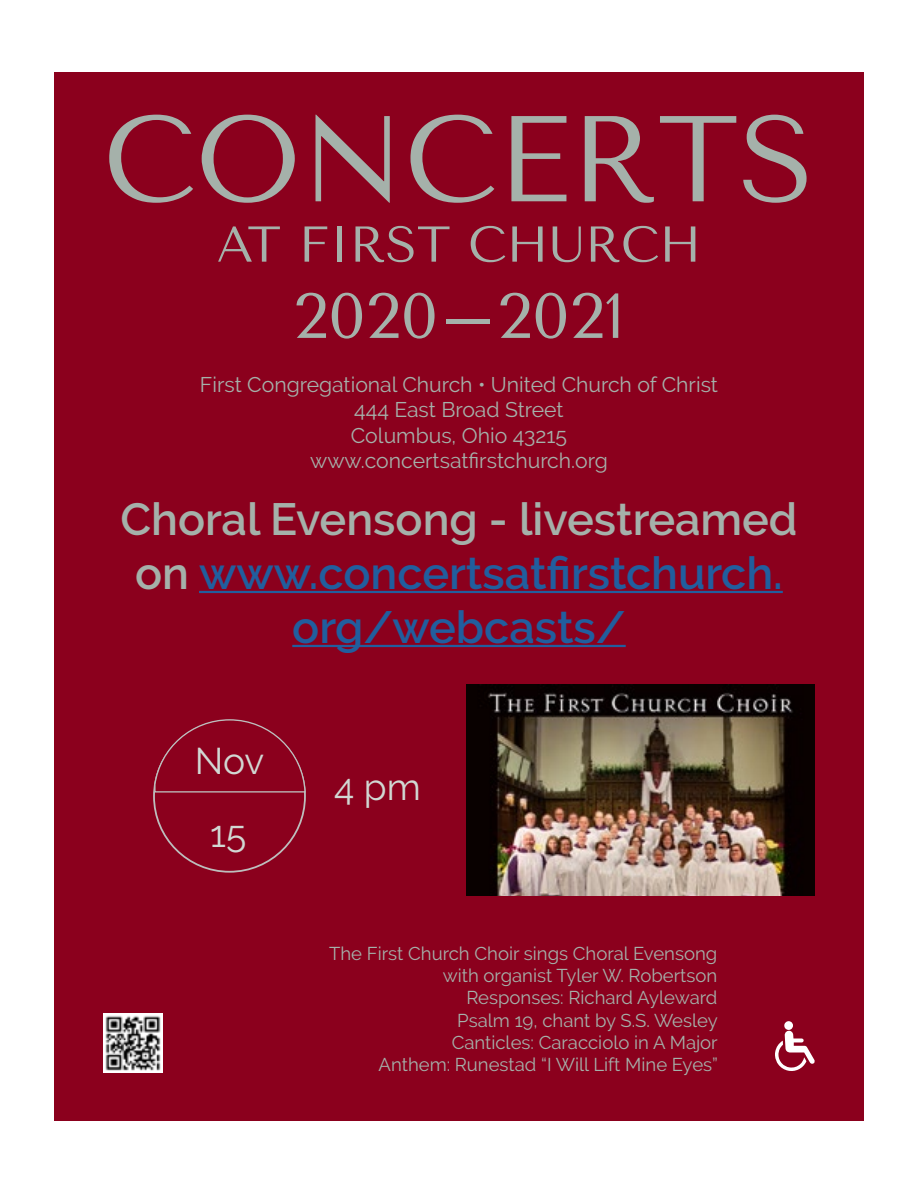
<style>
.page{position:relative;width:918px;height:1188px;background:#fff}
.page>*{position:absolute;margin:0;border:0;box-sizing:border-box;transform-origin:0 0}
.t1{font:121.8px "Tenor Sans";color:#a5b1aa}
.t2{font:63.6px "Tenor Sans";color:#a5b1aa}
.t3{font:50.25px "Tenor Sans";color:#a5b1aa}
.t4{font:600 45px/54px "Raleway";color:#215e9e;text-align:center}
.t5{font:37.05px "Raleway";letter-spacing:-.005em;color:#d1d8d3}
.t6{font:21.15px/25.3px "Raleway";color:#a5b1aa;text-align:center}
.t7{font:18.6px/22.2px "Raleway";color:#a5b1aa;text-align:right}
.s1{color:#a5b1aa}
</style>
<div class="page">
<div style="left:54px;top:72px;width:810px;height:1048px;background:#8b001d"></div>
<img style="left:103px;top:1013px;width:60px;height:60px">
<svg style="left:775px;top:1021px;width:40px;height:50px"></svg>
<hr style="left:199px;top:591px;width:584px;height:2px;background:#215e9e">
<hr style="left:292px;top:645px;width:334px;height:2px;background:#215e9e">
<svg style="left:154px;top:719px;width:152px;height:74px"></svg>
<img style="left:467px;top:684px;width:348px;height:212px">
<h1 class="t1" style="left:103px;top:89px;width:713px">CONCERTS</h1>
<h3 class="t3" style="left:217px;top:215px;width:486px">AT FIRST CHURCH</h3>
<h2 class="t2" style="left:293px;top:279px;width:333px">2020–2021</h2>
<p class="t6" style="left:200px;top:372px;width:520px">First Congregational Church • United Church of Christ<br>444 East Broad Street<br>Columbus, Ohio 43215 www.concertsatfirstchurch.org</p>
<h3 class="t4" style="left:120px;top:492px;width:679px"><span class="s1">Choral Evensong - livestreamed on</span> www.concertsatfirstchurch. org/webcasts/</h3>
<h3 class="t5" style="left:195px;top:740px;width:71px">Nov</h3>
<h3 class="t5" style="left:210px;top:812px;width:38px">15</h3>
<h3 class="t5" style="left:334px;top:766px;width:88px">4 pm</h3>
<p class="t7" style="left:329px;top:942px;width:390px">The First Church Choir sings Choral Evensong with organist Tyler W. Robertson<br>Responses: Richard Ayleward<br>Psalm 19, chant by S.S. Wesley<br>Canticles: Caracciolo in A Major<br>Anthem: Runestad “I Will Lift Mine Eyes”</p>
</div>
